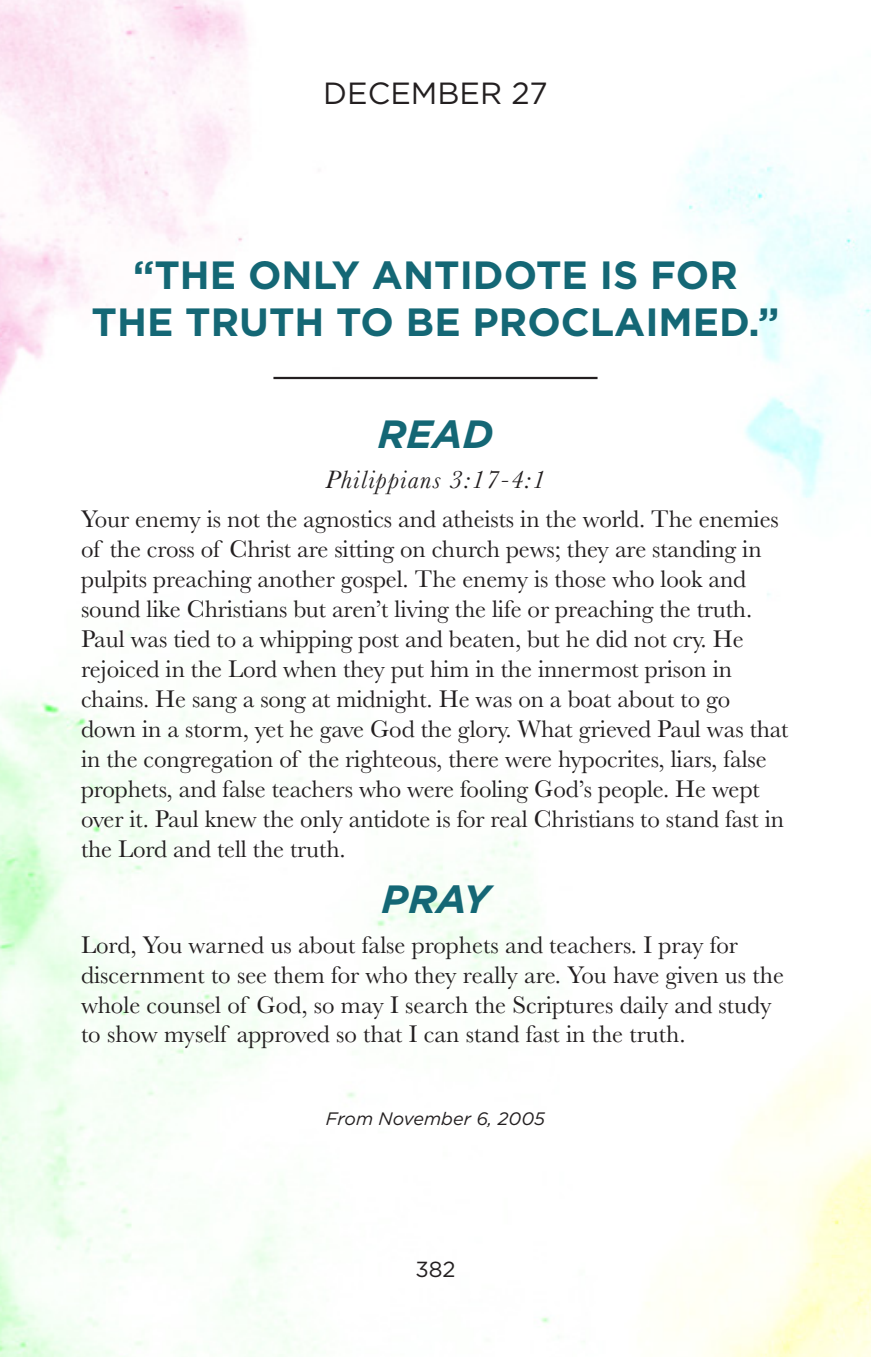
<style>
.page{position:relative;width:871px;height:1357px;background:#fff}
.page>*{position:absolute;margin:0;border:0;box-sizing:border-box;transform-origin:0 0}
.Devo_Quote{font:700 39.38px/47.2px "Gotham";color:#146775;text-align:center}
.Devo_READ_Subheader{font:italic 700 39.38px "Gotham";color:#146775}
.Devo_PRAY_Subheader{font:italic 700 39.38px "Gotham";color:#146775}
.Devo_Date_at_Top{font:30.6px "Gotham";color:#231f20}
.Devo_Scripture_Refs{font:italic 26.1px "Baskerville";letter-spacing:.05em;color:#231f20}
.Devo_Body_Copy{font:24.97px/29.9px "Baskerville";letter-spacing:-.005em;color:#231f20}
.t1{font:21.82px "Gotham";color:#231f20}
.Devo_Footnote_Date{font:italic 18px "Gotham";color:#231f20}
</style>
<div class="page">
<img style="left:0;top:0;width:871px;height:1357px">
<hr style="left:273px;top:377px;width:324px;height:2px;background:#231f20">
<p class="Devo_Date_at_Top" style="left:323px;top:74px;width:226px">DECEMBER 27</p>
<p class="Devo_Quote" style="left:92px;top:251px;width:689px">“THE ONLY ANTIDOTE IS FOR<br>THE TRUTH TO BE PROCLAIMED.”</p>
<p class="Devo_READ_Subheader" style="left:378px;top:408px;width:117px">READ</p>
<p class="Devo_Scripture_Refs" style="left:326px;top:462px;width:221px">Philippians 3:17-4:1</p>
<p class="Devo_Body_Copy" style="left:81px;top:504px;width:709px">Your enemy is not the agnostics and atheists in the world. The enemies of the cross of Christ are sitting on church pews; they are standing in pulpits preaching another gospel. The enemy is those who look and sound like Christians but aren’t living the life or preaching the truth.<br>Paul was tied to a whipping post and beaten, but he did not cry. He rejoiced in the Lord when they put him in the innermost prison in chains. He sang a song at midnight. He was on a boat about to go down in a storm, yet he gave God the glory. What grieved Paul was that in the congregation of the righteous, there were hypocrites, liars, false prophets, and false teachers who were fooling God’s people. He wept over it. Paul knew the only antidote is for real Christians to stand fast in the Lord and tell the truth.</p>
<p class="Devo_PRAY_Subheader" style="left:382px;top:873px;width:109px">PRAY</p>
<p class="Devo_Body_Copy" style="left:81px;top:930px;width:704px">Lord, You warned us about false prophets and teachers. I pray for discernment to see them for who they really are. You have given us the whole counsel of God, so may I search the Scriptures daily and study to show myself approved so that I can stand fast in the truth.</p>
<p class="Devo_Footnote_Date" style="left:326px;top:1107px;width:221px">From November 6, 2005</p>
<p class="t1" style="left:415px;top:1255px;width:42px">382</p>
</div>
